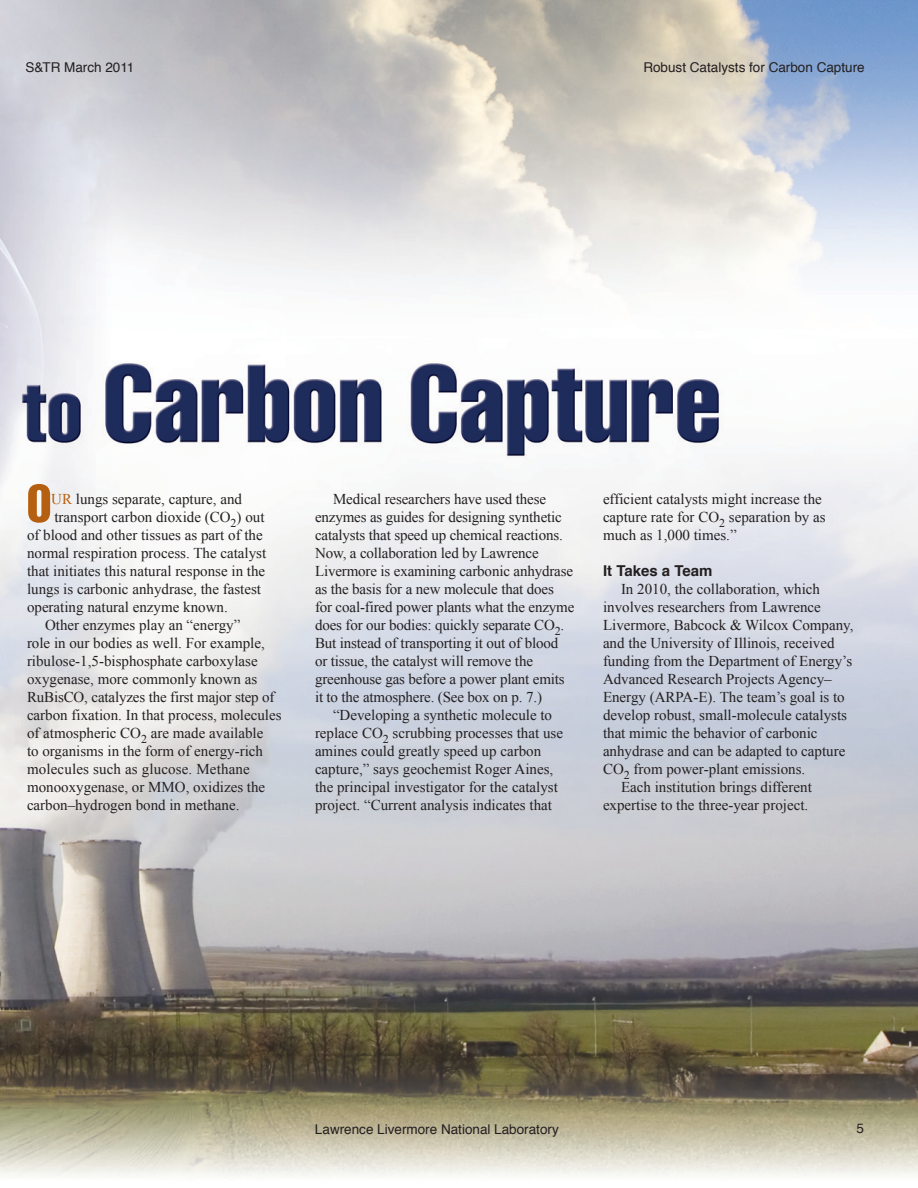
<style>
.page{position:relative;width:918px;height:1188px;background:#fff}
.page>*{position:absolute;margin:0;border:0;box-sizing:border-box;transform-origin:0 0}
.Feature_drop_cap{font:52.35px "Helvetica LT Std Comp";color:#b56011}
.STR_general_text{font:15px/18px "Times New Roman";color:#231f20}
.Feature_drop_cap-2{font:15px "Times New Roman";color:#231f20}
.STR_lev1_head{font:700 15px "Helvetica";color:#231f20}
.t1{font:13.5px "Helvetica";color:#231f20}
.s1{color:#b56011}
</style>
<div class="page">
<img style="left:0;top:0;width:918px;height:1176px">
<p class="t1" style="left:26px;top:57px;width:110px">S&amp;TR March 2011</p>
<p class="t1" style="left:643px;top:57px;width:223px">Robust Catalysts for Carbon Capture</p>
<p class="Feature_drop_cap" style="left:27px;top:470px;width:26px">O</p>
<p class="Feature_drop_cap-2" style="left:51px;top:489px;width:192px"><span class="s1">UR</span> lungs separate, capture, and</p>
<p class="Feature_drop_cap-2" style="left:54px;top:507px;width:212px">transport carbon dioxide (CO<sub>2</sub>) out</p>
<p class="Feature_drop_cap-2" style="left:27px;top:525px;width:237px">of blood and other tissues as part of the</p>
<p class="Feature_drop_cap-2" style="left:27px;top:543px;width:241px">normal respiration process. The catalyst</p>
<p class="Feature_drop_cap-2" style="left:27px;top:561px;width:240px">that initiates this natural response in the</p>
<p class="Feature_drop_cap-2" style="left:27px;top:579px;width:236px">lungs is carbonic anhydrase, the fastest</p>
<p class="Feature_drop_cap-2" style="left:27px;top:597px;width:202px">operating natural enzyme known.</p>
<p class="STR_general_text" style="left:27px;top:616px;width:256px;text-indent:18px">Other enzymes play an “energy”<br>role in our bodies as well. For example, ribulose-1,5-bisphosphate carboxylase oxygenase, more commonly known as RuBisCO, catalyzes the first major step of carbon fixation. In that process, molecules of atmospheric CO<sub>2</sub> are made available<br>to organisms in the form of energy-rich molecules such as glucose. Methane monooxygenase, or MMO, oxidizes the carbon–hydrogen bond in methane.</p>
<p class="STR_general_text" style="left:315px;top:490px;width:261px;text-indent:18px">Medical researchers have used these enzymes as guides for designing synthetic catalysts that speed up chemical reactions.<br>Now, a collaboration led by Lawrence Livermore is examining carbonic anhydrase as the basis for a new molecule that does for coal-fired power plants what the enzyme does for our bodies: quickly separate CO<sub>2</sub>.<br>But instead of transporting it out of blood<br>or tissue, the catalyst will remove the greenhouse gas before a power plant emits it to the atmosphere. (See box on p. 7.)</p>
<p class="STR_general_text" style="left:315px;top:706px;width:250px;text-indent:18px">“Developing a synthetic molecule to replace CO<sub>2</sub> scrubbing processes that use amines could greatly speed up carbon capture,” says geochemist Roger Aines, the principal investigator for the catalyst project. “Current analysis indicates that</p>
<p class="STR_general_text" style="left:603px;top:490px;width:224px">efficient catalysts might increase the capture rate for CO<sub>2</sub> separation by as much as 1,000 times.”</p>
<p class="STR_lev1_head" style="left:603px;top:559px;width:111px">It Takes a Team</p>
<p class="STR_general_text" style="left:603px;top:580px;width:252px;text-indent:18px">In 2010, the collaboration, which involves researchers from Lawrence Livermore, Babcock &amp; Wilcox Company, and the University of Illinois, received funding from the Department of Energy’s Advanced Research Projects Agency– Energy (ARPA-E). The team’s goal is to develop robust, small-molecule catalysts that mimic the behavior of carbonic anhydrase and can be adapted to capture CO<sub>2</sub> from power-plant emissions.</p>
<p class="STR_general_text" style="left:603px;top:778px;width:210px;text-align:right">Each institution brings different expertise to the three-year project.</p>
<p class="t1" style="left:315px;top:1119px;width:245px">Lawrence Livermore National Laboratory</p>
<p class="t1" style="left:856px;top:1118px;width:9px">5</p>
</div>
